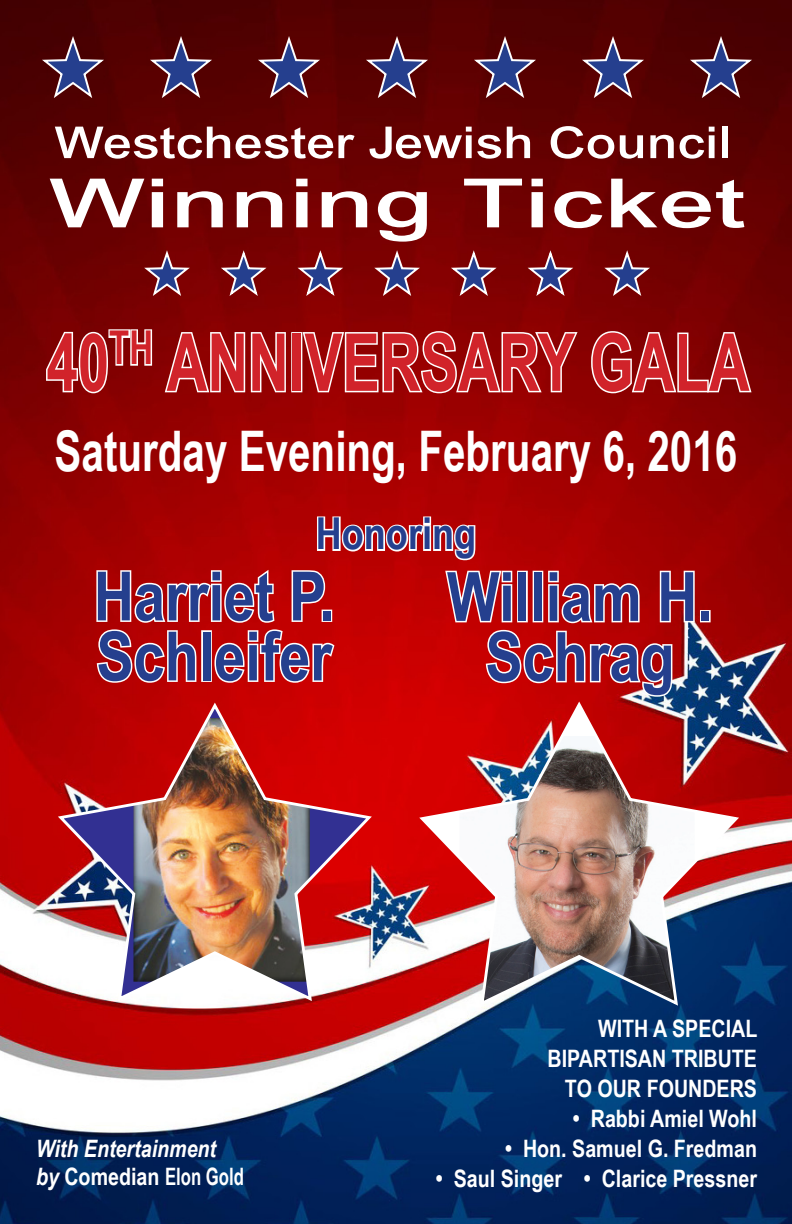
<style>
.page{position:relative;width:792px;height:1224px;background:#fff}
.page>*{position:absolute;margin:0;border:0;box-sizing:border-box;transform-origin:0 0}
.t1{font:700 80px "Arial Narrow";color:#d1232a;scale:.86 1}
.t2{font:700 68px "Arial Narrow";color:#253f8e}
.t3{font:500 68px "Arial";color:#fff;scale:1.5 1}
.t4{font:700 56px "Arial Narrow";color:#fff;scale:.88 1}
.t5{font:500 44px "Arial";color:#fff;scale:1.19 1}
.t6{font:700 44px "Arial Narrow";color:#253f8e}
.t7{font:700 24px "Arial Narrow";color:#fff}
.t8{font:italic 700 24px "Arial Narrow";color:#fff}
.s1{font-style:italic}
</style>
<div class="page">
<img style="left:0;top:0;width:792px;height:1224px">
<img style="left:55px;top:702px;width:320px;height:302px">
<img style="left:416px;top:701px;width:326px;height:307px">
<svg style="left:45px;top:328px;width:109px;height:67px"></svg>
<svg style="left:163px;top:330px;width:124px;height:64px"></svg>
<div style="left:291px;top:332px;width:11px;height:60px;border:3px solid #fff"></div>
<svg style="left:301px;top:330px;width:279px;height:65px"></svg>
<svg style="left:590px;top:330px;width:163px;height:65px"></svg>
<svg style="left:95px;top:567px;width:241px;height:117px"></svg>
<div style="left:700px;top:610px;width:11px;height:12px;border:3px solid #fff"></div>
<svg style="left:443px;top:569px;width:253px;height:130px"></svg>
<svg style="left:39px;top:37px;width:68px;height:64px;background:#552637"></svg>
<svg style="left:147px;top:37px;width:68px;height:64px;background:#5b2637"></svg>
<svg style="left:255px;top:37px;width:68px;height:64px;background:#5f2636"></svg>
<svg style="left:363px;top:37px;width:68px;height:64px;background:#5e2636"></svg>
<svg style="left:471px;top:37px;width:68px;height:64px;background:#5e2636"></svg>
<svg style="left:579px;top:37px;width:68px;height:64px;background:#5e2636"></svg>
<svg style="left:687px;top:37px;width:68px;height:64px;background:#572637"></svg>
<svg style="left:141px;top:251px;width:52px;height:47px;background:#7b2b38"></svg>
<svg style="left:218px;top:251px;width:51px;height:47px;background:#7d2b39"></svg>
<svg style="left:295px;top:251px;width:51px;height:47px;background:#832b39"></svg>
<svg style="left:372px;top:251px;width:51px;height:47px;background:#812b39"></svg>
<svg style="left:448px;top:251px;width:51px;height:47px;background:#802b39"></svg>
<svg style="left:525px;top:251px;width:51px;height:47px;background:#802b3a"></svg>
<svg style="left:602px;top:251px;width:51px;height:47px;background:#792b39"></svg>
<svg style="left:315px;top:515px;width:111px;height:38px"></svg>
<div style="left:423px;top:516px;width:8px;height:9px;border:3px solid #fff"></div>
<div style="left:423px;top:525px;width:8px;height:26px;border:3px solid #fff"></div>
<svg style="left:432px;top:522px;width:45px;height:40px"></svg>
<p class="t5" style="left:54px;top:117px;width:570px">Westchester Jewish Council</p>
<p class="t3" style="left:49px;top:164px;width:466px">Winning Ticket</p>
<p class="t1" style="left:47px;top:316px;width:819px">40<sup>TH</sup> ANNIVERSARY GALA</p>
<p class="t4" style="left:55px;top:419px;width:777px">Saturday Evening, February 6, 2016</p>
<p class="t6" style="left:316px;top:508px;width:162px">Honoring</p>
<p class="t2" style="left:94px;top:557px;width:242px">Harriet P.</p>
<p class="t2" style="left:96px;top:617px;width:237px">Schleifer</p>
<p class="t2" style="left:447px;top:557px;width:268px">William H.</p>
<p class="t2" style="left:485px;top:617px;width:191px">Schrag</p>
<p class="t8" style="left:36px;top:1131px;width:182px">With Entertainment</p>
<p class="t7" style="left:36px;top:1163px;width:210px"><span class="s1">by</span> Comedian Elon Gold</p>
<p class="t7" style="left:598px;top:1014px;width:161px">WITH A SPECIAL</p>
<p class="t7" style="left:548px;top:1044px;width:211px">BIPARTISAN TRIBUTE</p>
<p class="t7" style="left:565px;top:1074px;width:194px">TO OUR FOUNDERS</p>
<p class="t7" style="left:573px;top:1104px;width:186px">• Rabbi Amiel Wohl</p>
<p class="t7" style="left:505px;top:1134px;width:253px">• Hon. Samuel G. Fredman</p>
<p class="t7" style="left:436px;top:1164px;width:323px">• Saul Singer • Clarice Pressner</p>
</div>
